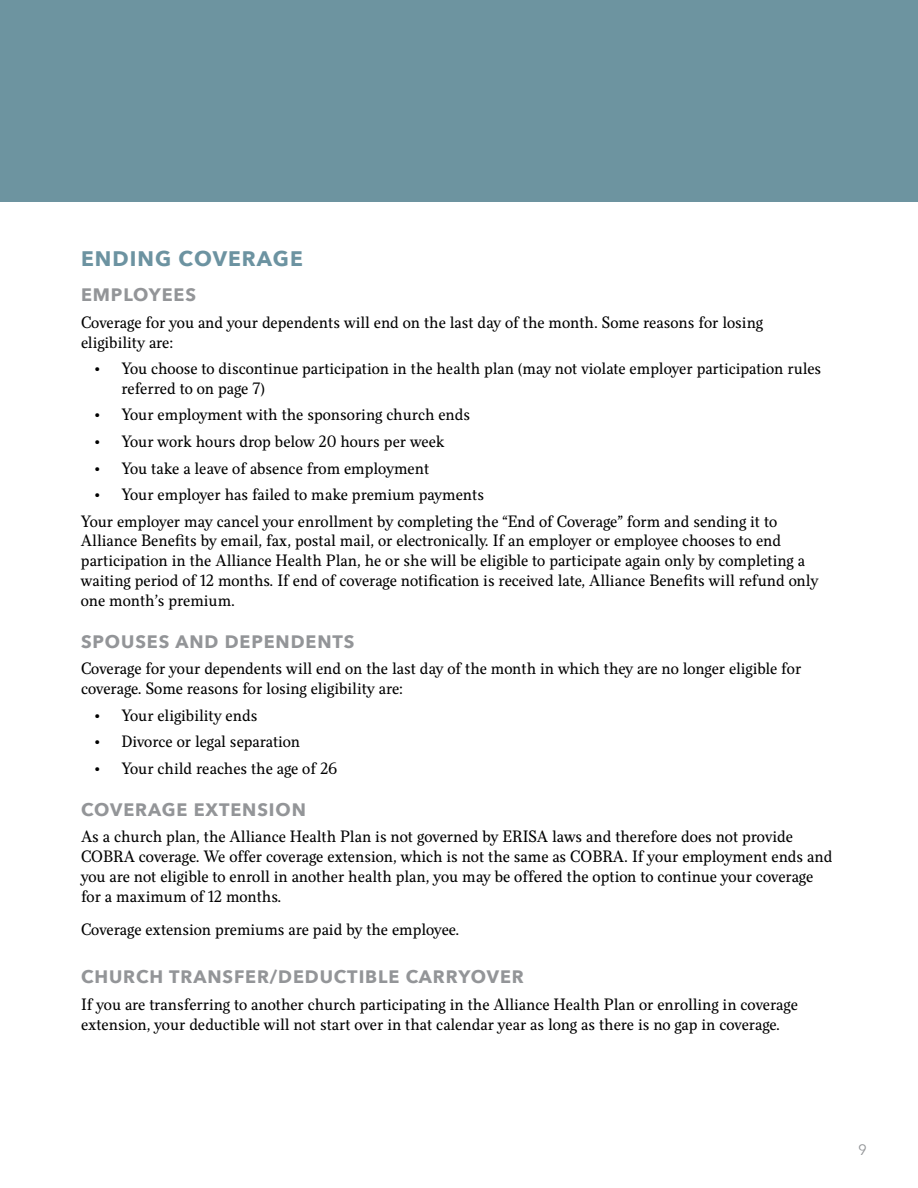
<style>
.page{position:relative;width:918px;height:1188px;background:#fff}
.page>*{position:absolute;margin:0;border:0;box-sizing:border-box;transform-origin:0 0}
.t1{font:700 21px "Avenir Next";letter-spacing:.05em;color:#6c93a1}
.t2{font:700 18px "Avenir Next";letter-spacing:.05em;color:#939598}
.t3{font:16.5px/19.8px "Felice";color:#000}
.t4{font:15px "Avenir Next";color:#939598}
</style>
<div class="page">
<div style="left:0;top:0;width:918px;height:202px;background:#6d94a0"></div>
<p class="t1" style="left:81px;top:241px;width:223px">ENDING COVERAGE</p>
<p class="t2" style="left:81px;top:279px;width:117px">EMPLOYEES</p>
<p class="t3" style="left:81px;top:313px;width:684px">Coverage for you and your dependents will end on the last day of the month. Some reasons for losing eligibility are:</p>
<p class="t3" style="left:121px;top:359px;width:701px;text-indent:-27px">• You choose to discontinue participation in the health plan (may not violate employer participation rules referred to on page 7)</p>
<p class="t3" style="left:94px;top:405px;width:377px">• Your employment with the sponsoring church ends</p>
<p class="t3" style="left:94px;top:432px;width:352px">• Your work hours drop below 20 hours per week</p>
<p class="t3" style="left:94px;top:458px;width:336px">• You take a leave of absence from employment</p>
<p class="t3" style="left:81px;top:481px;width:698px;line-height:26.5px;text-indent:14px">• Your employer has failed to make premium payments<br>Your employer may cancel your enrollment by completing the “End of Coverage” form and sending it to</p>
<p class="t3" style="left:81px;top:531px;width:739px">Alliance Benefits by email, fax, postal mail, or electronically. If an employer or employee chooses to end participation in the Alliance Health Plan, he or she will be eligible to participate again only by completing a waiting period of 12 months. If end of coverage notification is received late, Alliance Benefits will refund only one month’s premium.</p>
<p class="t2" style="left:81px;top:626px;width:275px">SPOUSES AND DEPENDENTS</p>
<p class="t3" style="left:81px;top:659px;width:722px">Coverage for your dependents will end on the last day of the month in which they are no longer eligible for coverage. Some reasons for losing eligibility are:</p>
<p class="t3" style="left:94px;top:705px;width:164px">• Your eligibility ends</p>
<p class="t3" style="left:94px;top:732px;width:207px">• Divorce or legal separation</p>
<p class="t3" style="left:94px;top:758px;width:244px">• Your child reaches the age of 26</p>
<p class="t2" style="left:81px;top:794px;width:227px">COVERAGE EXTENSION</p>
<p class="t3" style="left:81px;top:827px;width:753px">As a church plan, the Alliance Health Plan is not governed by ERISA laws and therefore does not provide COBRA coverage. We offer coverage extension, which is not the same as COBRA. If your employment ends and you are not eligible to enroll in another health plan, you may be offered the option to continue your coverage for a maximum of 12 months.</p>
<p class="t3" style="left:81px;top:920px;width:380px">Coverage extension premiums are paid by the employee.</p>
<p class="t2" style="left:81px;top:962px;width:444px">CHURCH TRANSFER/DEDUCTIBLE CARRYOVER</p>
<p class="t3" style="left:81px;top:995px;width:718px">If you are transferring to another church participating in the Alliance Health Plan or enrolling in coverage extension, your deductible will not start over in that calendar year as long as there is no gap in coverage.</p>
<p class="t4" style="left:858px;top:1138px;width:10px">9</p>
</div>
